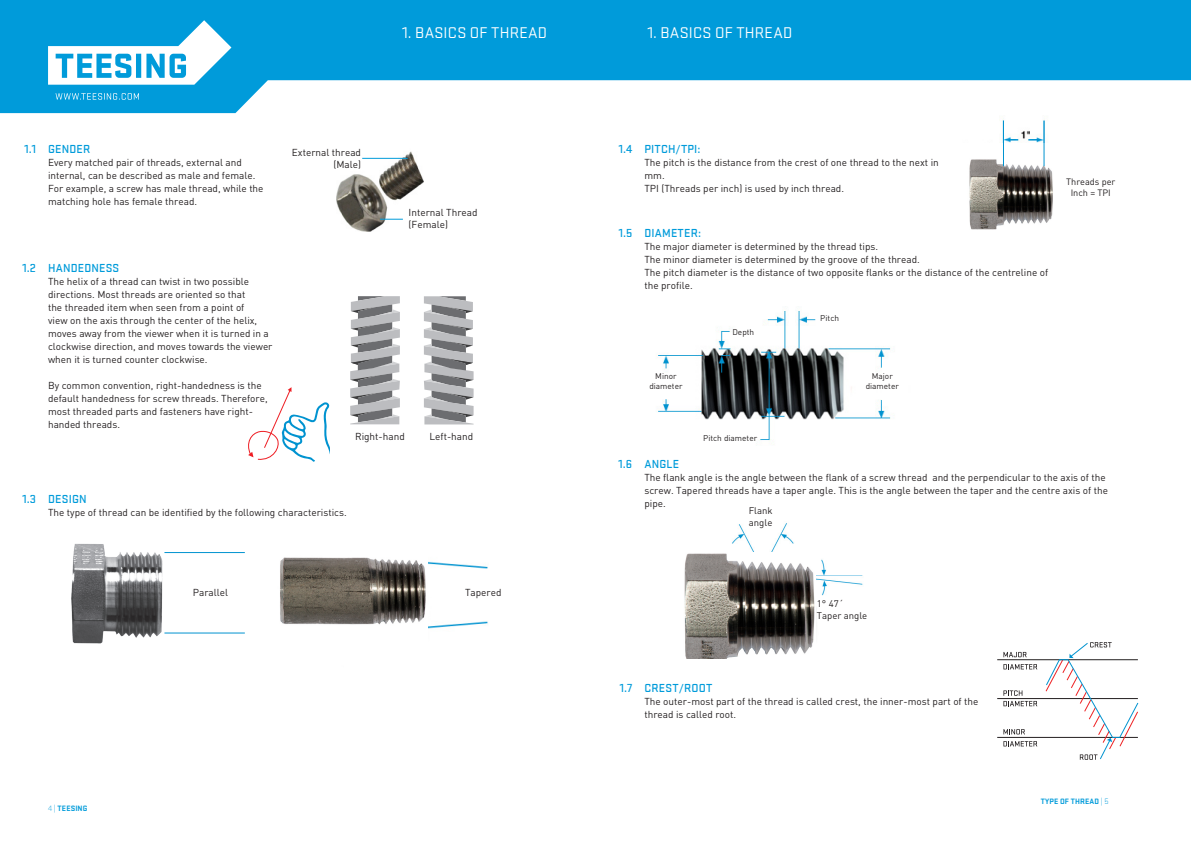
<style>
.page{position:relative;width:1191px;height:842px;background:#fff}
.page>*{position:absolute;margin:0;border:0;box-sizing:border-box;transform-origin:0 0}
.t1{font:16px "Stratum 1";letter-spacing:.015em;color:#fff}
.t2{font:500 12px "Stratum 1";letter-spacing:.015em;color:#009bda}
.t3{font:10px/13px "DIN";color:#231f20}
.t4{font:9.6px/11.5px "DIN";color:#231f20}
.t5{font:9.2px/11px "DIN";color:#231f20;text-align:center}
.t6{font:8.3px/9.9px "DIN";color:#231f20;text-align:center}
.t7{font:700 8px "Stratum 1";letter-spacing:.015em;color:#009bda}
.s1{font-weight:300}
</style>
<div class="page">
<svg style="left:0;top:0;width:1191px;height:113px;fill:#009bda"></svg>
<svg style="left:48px;top:20px;width:183px;height:80px"></svg>
<img style="left:428px;top:561px;width:60px;height:68px">
<img style="left:71px;top:544px;width:103px;height:100px">
<img style="left:336px;top:151px;width:88px;height:80px">
<img style="left:732px;top:523px;width:131px;height:73px">
<img style="left:656px;top:311px;width:235px;height:133px">
<hr style="left:362px;top:158px;width:45px;height:1px;background:#009bda">
<svg style="left:380px;top:219px;width:23px;height:1px"></svg>
<svg style="left:248px;top:387px;width:81px;height:75px"></svg>
<svg style="left:350px;top:296px;width:50px;height:128px;background:#abacae"></svg>
<svg style="left:424px;top:296px;width:49px;height:128px;background:#a9aaad"></svg>
<img style="left:280px;top:557px;width:146px;height:68px">
<img style="left:999px;top:118px;width:46px;height:26px">
<img style="left:969px;top:144px;width:84px;height:86px">
<hr style="left:1003px;top:121px;width:1px;height:45px;background:#0093d0">
<hr style="left:1043px;top:121px;width:1px;height:45px;background:#0093d0">
<img style="left:684px;top:552px;width:132px;height:107px">
<hr style="left:997px;top:659px;width:140px;height:1px;background:#231f20">
<hr style="left:997px;top:698px;width:140px;height:1px;background:#231f20">
<hr style="left:997px;top:737px;width:140px;height:1px;background:#231f20">
<svg style="left:1045px;top:642px;width:94px;height:118px"></svg>
<svg style="left:1003px;top:652px;width:23px;height:5px"></svg>
<svg style="left:1003px;top:664px;width:34px;height:5px"></svg>
<svg style="left:1003px;top:741px;width:34px;height:5px"></svg>
<svg style="left:1003px;top:690px;width:34px;height:16px"></svg>
<svg style="left:1003px;top:729px;width:22px;height:5px"></svg>
<hr style="left:164px;top:552px;width:81px;height:1px;background:#0093d0">
<hr style="left:164px;top:632px;width:81px;height:1px;background:#0093d0">
<h1 class="t1" style="left:402px;top:25px;width:146px">1. BASICS OF THREAD</h1>
<h1 class="t1" style="left:647px;top:25px;width:146px">1. BASICS OF THREAD</h1>
<p class="t2" style="left:25px;top:142px;width:13px">1.1</p>
<p class="t2" style="left:619px;top:142px;width:15px">1.4</p>
<p class="t2" style="left:48px;top:142px;width:44px">GENDER</p>
<p class="t3" style="left:48px;top:156px;width:217px">Every matched pair of threads, external and internal, can be described as male and female.<br>For example, a screw has male thread, while the matching hole has female thread.</p>
<p class="t3" style="left:292px;top:147px;width:71px;line-height:12px;text-align:right">External thread (Male)</p>
<p class="t2" style="left:23px;top:261px;width:15px">1.2</p>
<p class="t2" style="left:48px;top:261px;width:73px">HANDEDNESS</p>
<p class="t3" style="left:48px;top:275px;width:226px">The helix of a thread can twist in two possible directions. Most threads are oriented so that<br>the threaded item when seen from a point of<br>view on the axis through the center of the helix, moves away from the viewer when it is turned in a clockwise direction, and moves towards the viewer when it is turned counter clockwise.</p>
<p class="t3" style="left:48px;top:379px;width:221px">By common convention, right-handedness is the default handedness for screw threads. Therefore, most threaded parts and fasteners have right&shy;handed threads.</p>
<p class="t3" style="left:408px;top:206px;width:70px;line-height:12px">Internal Thread (Female)</p>
<p class="t3" style="left:355px;top:430px;width:51px">Right-hand</p>
<p class="t3" style="left:429px;top:430px;width:45px">Left-hand</p>
<p class="t2" style="left:619px;top:226px;width:15px">1.5</p>
<p class="t2" style="left:644px;top:142px;width:57px">PITCH/TPI:</p>
<p class="t3" style="left:644px;top:156px;width:296px">The pitch is the distance from the crest of one thread to the next in mm.<br>TPI (Threads per inch) is used by inch thread.</p>
<p class="t2" style="left:644px;top:226px;width:58px">DIAMETER:</p>
<p class="t3" style="left:644px;top:240px;width:405px">The major diameter is determined by the thread tips.<br>The minor diameter is determined by the groove of the thread.<br>The pitch diameter is the distance of two opposite flanks or the distance of the centreline of the profile.</p>
<p class="t6" style="left:649px;top:371px;width:35px">Minor diameter</p>
<p class="t6" style="left:732px;top:326px;width:23px">Depth</p>
<p class="t6" style="left:703px;top:432px;width:56px">Pitch diameter</p>
<p class="t6" style="left:820px;top:313px;width:20px">Pitch</p>
<p class="t6" style="left:865px;top:371px;width:35px">Major diameter</p>
<p class="t5" style="left:1066px;top:176px;width:51px">Threads per<br>Inch = TPI</p>
<p class="t2" style="left:23px;top:492px;width:65px">1.3 DESIGN</p>
<p class="t3" style="left:48px;top:506px;width:300px">The type of thread can be identified by the following characteristics.</p>
<p class="t7" style="left:48px;top:804px;width:41px"><span class="s1">4 |</span> TEESING</p>
<p class="t3" style="left:193px;top:585px;width:37px">Parallel</p>
<p class="t3" style="left:465px;top:585px;width:38px">Tapered</p>
<p class="t2" style="left:618px;top:457px;width:15px">1.6</p>
<p class="t2" style="left:644px;top:457px;width:36px">ANGLE</p>
<p class="t3" style="left:644px;top:471px;width:465px">The flank angle is the angle between the flank of a screw thread and the perpendicular to the axis of the screw. Tapered threads have a taper angle. This is the angle between the taper and the centre axis of the pipe.</p>
<p class="t4" style="left:748px;top:505px;width:25px">Flank angle</p>
<p class="t4" style="left:817px;top:598px;width:52px">1° 47´<br>Taper angle</p>
<p class="t2" style="left:620px;top:681px;width:14px">1.7</p>
<p class="t2" style="left:644px;top:681px;width:69px">CREST/ROOT</p>
<p class="t3" style="left:644px;top:695px;width:335px">The outer-most part of the thread is called crest, the inner-most part of the thread is called root.</p>
<p class="t7" style="left:1041px;top:797px;width:69px">TYPE OF THREAD <span class="s1">| 5</span></p>
</div>
